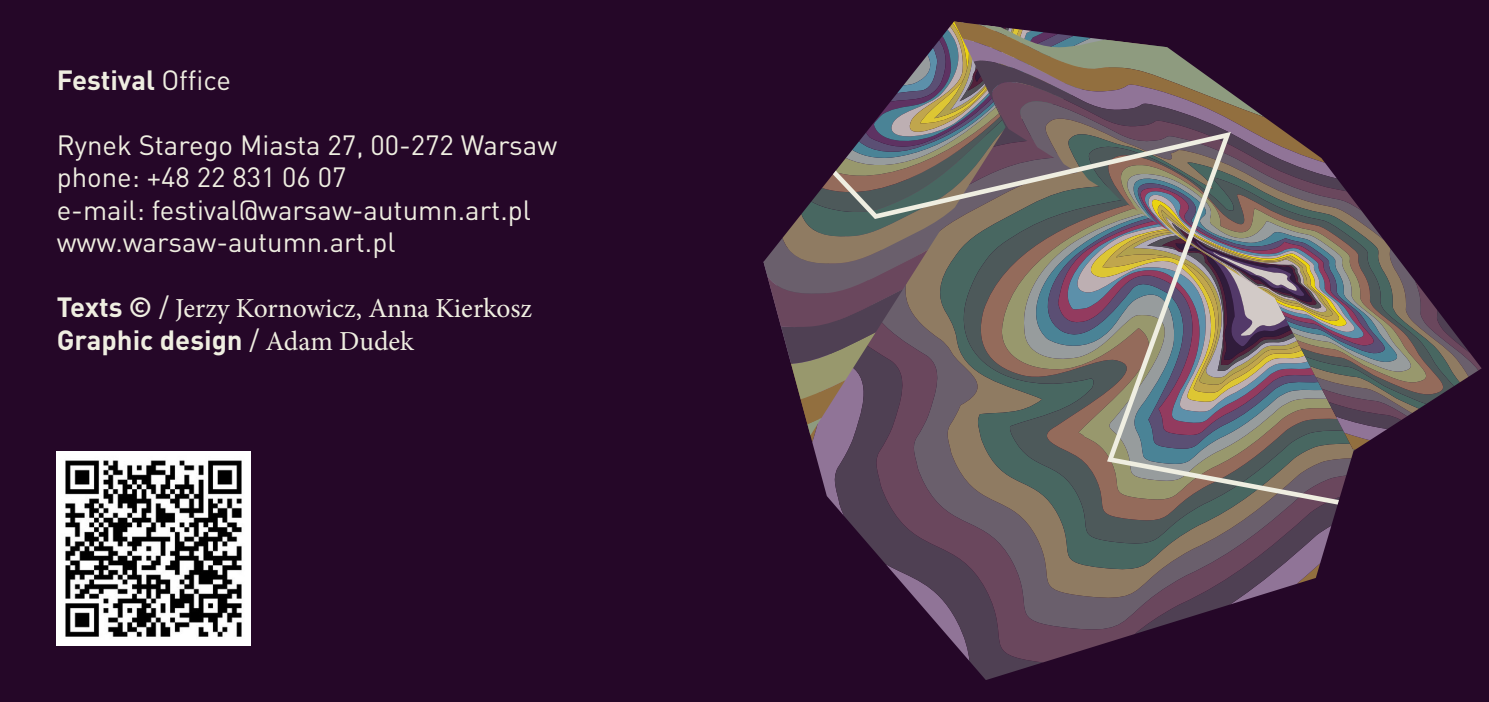
<style>
.page{position:relative;width:1489px;height:702px;background:#fff}
.page>*{position:absolute;margin:0;border:0;box-sizing:border-box;transform-origin:0 0}
.t1{font:27.5px/32.5px "DIN Pro";color:#efeee1}
.t2{font:700 27.5px "DIN Pro";color:#efeee1}
.t3{font:27.5px "Minion Pro";color:#efeee1}
.s1{font-weight:400}
.s2{font-family:"DIN Pro";font-weight:700}
.s3{font-family:"DIN Pro"}
.s4{font-family:"Minion Pro";font-weight:400}
</style>
<div class="page">
<div style="left:0;top:0;width:1488px;height:702px;background:#250728"></div>
<img style="left:57px;top:451px;width:193px;height:194px">
<svg style="left:970px;top:662px;width:72px;height:18px"></svg>
<svg style="left:763px;top:22px;width:718px;height:639px"></svg>
<svg style="left:832px;top:132px;width:506px;height:372px;background:#766f6c"></svg>
<p class="t2" style="left:57px;top:57px;width:176px">Festival <span class="s1">Office</span></p>
<p class="t1" style="left:57px;top:126px;width:502px">Rynek Starego Miasta 27, 00-272 Warsaw phone: +48 22 831 06 07<br>e-mail: festival@warsaw-autumn.art.pl www.warsaw-autumn.art.pl</p>
<p class="t3" style="left:57px;top:290px;width:477px"><span class="s2">Texts ©</span> <span class="s3">/</span> Jerzy Kornowicz, Anna Kierkosz</p>
<p class="t2" style="left:57px;top:317px;width:358px">Graphic design <span class="s1">/</span> <span class="s4">Adam Dudek</span></p>
</div>
